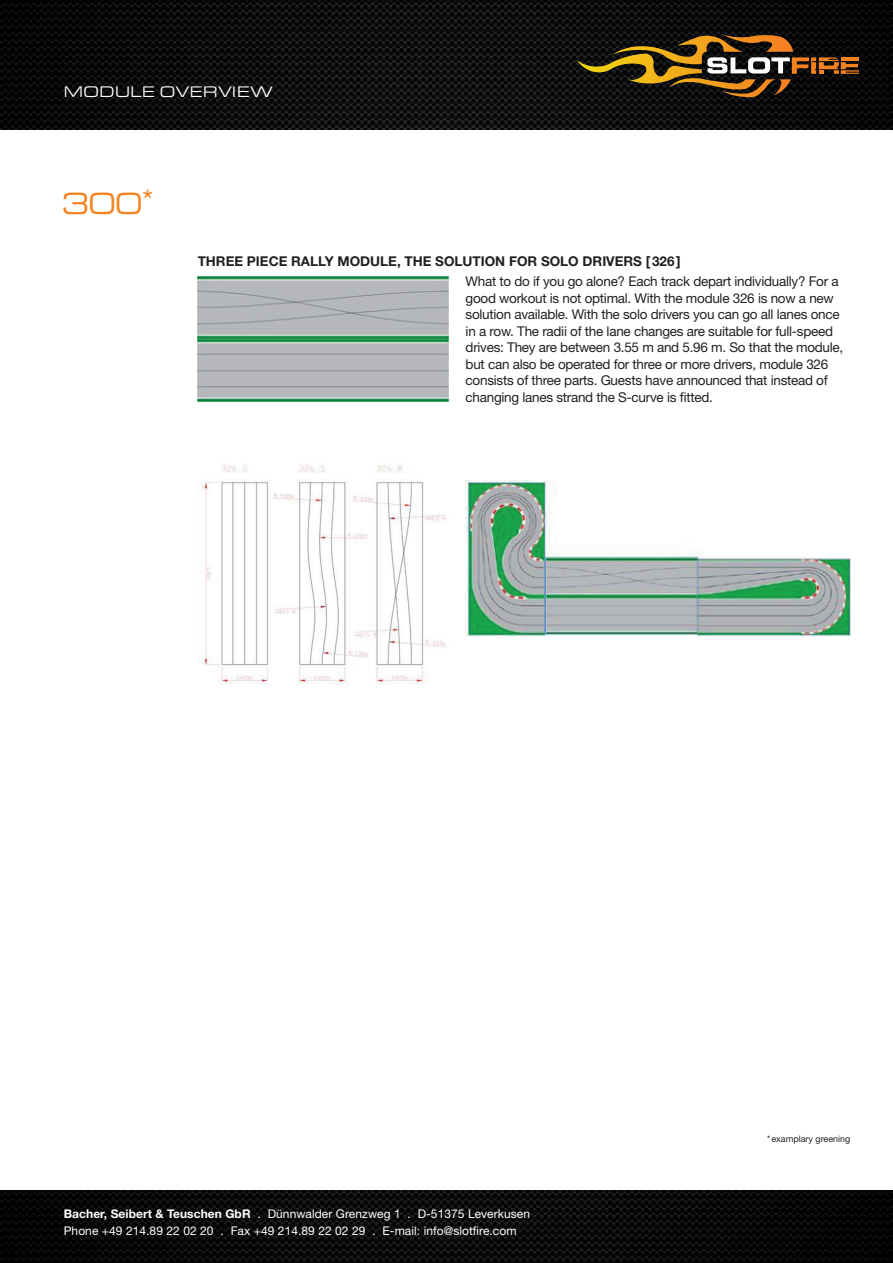
<style>
.page{position:relative;width:893px;height:1263px;background:#fff}
.page>*{position:absolute;margin:0;border:0;box-sizing:border-box;transform-origin:0 0}
.t1{font:expanded 30px "Eurostile BQ";color:#f58220}
.t2{font:expanded 15px "Eurostile BQ";color:#fff}
.t3{font:13.5px/16.5px "Helvetica Neue LT";letter-spacing:-.02em;color:#231f20}
.t4{font:700 13.5px "Helvetica Neue LT";color:#231f20}
.t5{font:12px/16.5px "Helvetica Neue LT";letter-spacing:.005em;color:#fff}
.t6{font:9px "Helvetica Neue LT";color:#231f20}
.s1{font-family:"Helvetica Neue LT";font-stretch:normal}
.s2{font-weight:700}
</style>
<div class="page">
<img style="left:199px;top:465px;width:248px;height:220px">
<img style="left:466px;top:480px;width:384px;height:156px">
<img style="left:198px;top:277px;width:251px;height:125px">
<img style="left:0;top:0;width:893px;height:130px">
<img style="left:0;top:1191px;width:893px;height:72px">
<svg style="left:577px;top:34px;width:282px;height:63px;background:#47361a"></svg>
<p class="t2" style="left:64px;top:84px;width:211px">MODULE OVERVIEW</p>
<h1 class="t1" style="left:62px;top:187px;width:92px">300<span class="s1">*</span></h1>
<p class="t4" style="left:198px;top:253px;width:484px">THREE PIECE RALLY MODULE, THE SOLUTION FOR SOLO DRIVERS [ 326 ]</p>
<p class="t3" style="left:466px;top:273px;width:379px">What to do if you go alone? Each track depart individually? For a good workout is not optimal. With the module 326 is now a new solution available. With the solo drivers you can go all lanes once in a row. The radii of the lane changes are suitable for full-speed drives: They are between 3.55 m and 5.96 m. So that the module, but can also be operated for three or more drivers, module 326 consists of three parts. Guests have announced that instead of changing lanes strand the S-curve is fitted.</p>
<p class="t6" style="left:767px;top:1134px;width:85px">* examplary greening</p>
<p class="t5" style="left:64px;top:1206px;width:468px"><span class="s2">Bacher, Seibert &amp; Teuschen GbR</span> . Dünnwalder Grenzweg 1 . D-51375 Leverkusen<br>Phone +49 214.89 22 02 20 . Fax +49 214.89 22 02 29 . E-mail: info@slotfire.com</p>
</div>
